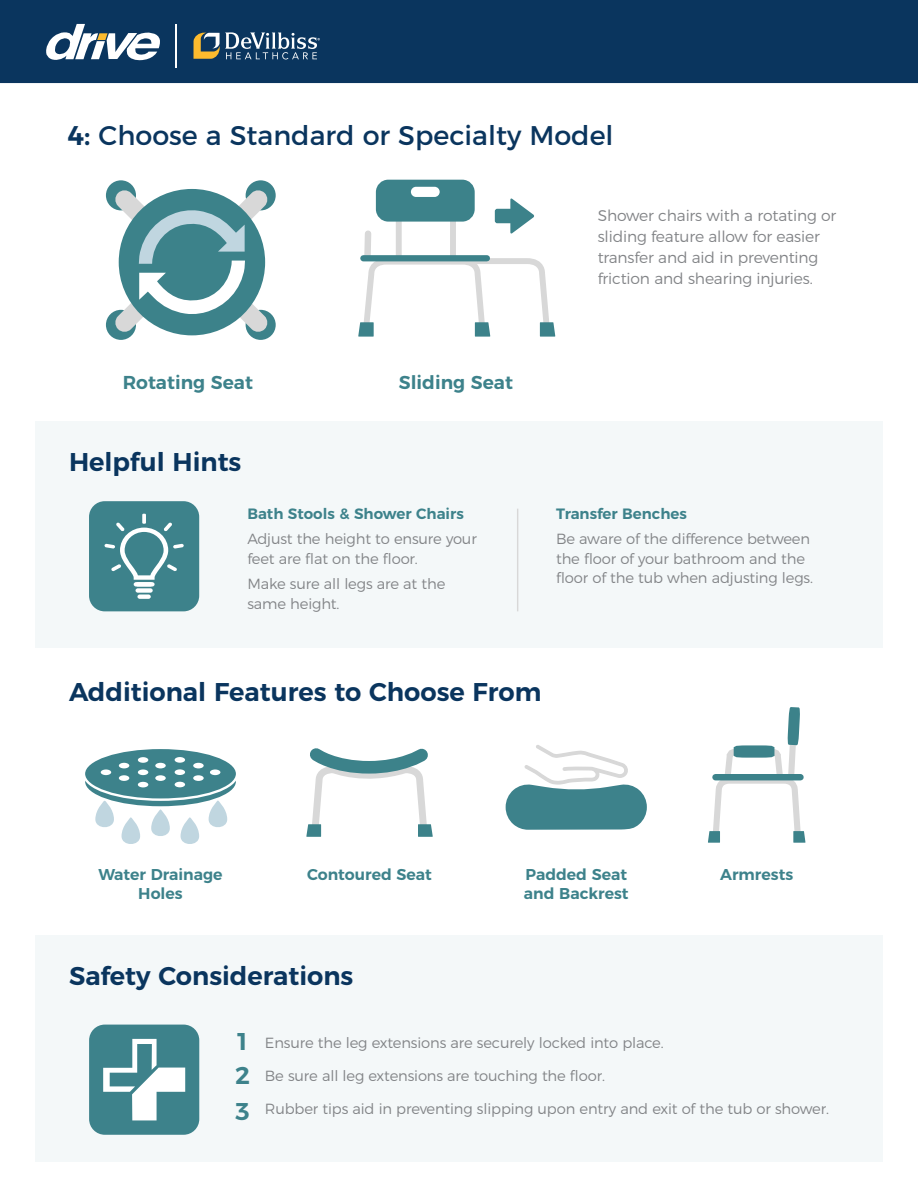
<style>
.page{position:relative;width:918px;height:1188px;background:#fff}
.page>*{position:absolute;margin:0;border:0;box-sizing:border-box;transform-origin:0 0}
.t1{font:27px "Montserrat";color:#0a355e}
.t2{font:600 25.65px "Montserrat";color:#0a355e}
.t3{font:600 24.3px "Montserrat";color:#3d828b}
.t4{font:600 18.75px "Montserrat";color:#3d828b}
.t5{font:600 15.75px/18.9px "Montserrat";color:#3d828b;text-align:center}
.t6{font:300 15.45px/21px "Montserrat";letter-spacing:-.01em;color:#828487}
.t7{font:600 15px "Montserrat";color:#3d828b}
.t8{font:300 14.7px/20px "Montserrat";letter-spacing:-.01em;color:#828487}
.s1{font-weight:600}
</style>
<div class="page">
<div style="left:35px;top:936px;width:848px;height:226px;background:#f4f8f9"></div>
<div style="left:35px;top:421px;width:848px;height:227px;background:#f4f8f9"></div>
<div style="left:89px;top:501px;width:110px;height:110px;background:#3d828b;border-radius:16px"></div>
<hr style="left:517px;top:509px;width:1px;height:102px;background:#d8d8d8">
<svg style="left:134px;top:582px;width:21px;height:5px"></svg>
<div style="left:136px;top:582px;width:17px;height:5px;background:#fff;border-radius:2px"></div>
<div style="left:136px;top:588px;width:17px;height:5px;background:#fff;border-radius:2px"></div>
<div style="left:137px;top:594px;width:14px;height:5px;background:#fff;border-radius:2px"></div>
<svg style="left:142px;top:514px;width:4px;height:10px"></svg>
<svg style="left:104px;top:522px;width:80px;height:58px"></svg>
<svg style="left:506px;top:745px;width:141px;height:85px"></svg>
<div style="left:89px;top:1025px;width:110px;height:110px;background:#3d828b;border-radius:16px"></div>
<svg style="left:103px;top:1039px;width:82px;height:81px"></svg>
<svg style="left:306px;top:748px;width:127px;height:89px"></svg>
<svg style="left:151px;top:809px;width:19px;height:27px"></svg>
<svg style="left:95px;top:800px;width:19px;height:27px"></svg>
<svg style="left:84px;top:756px;width:153px;height:51px"></svg>
<div style="left:83px;top:754px;width:155px;height:55px;border:2px solid #fff;border-radius:50%"></div>
<div style="left:84px;top:748px;width:153px;height:52px;background:#3d828b;border-radius:50%"></div>
<div style="left:83px;top:747px;width:155px;height:54px;border:2px solid #fff;border-radius:50%"></div>
<div style="left:101px;top:769px;width:10px;height:6px;background:#fff;border-radius:50%"></div>
<div style="left:119px;top:763px;width:10px;height:5px;background:#fff;border-radius:50%"></div>
<div style="left:119px;top:775px;width:10px;height:6px;background:#fff;border-radius:50%"></div>
<div style="left:138px;top:757px;width:10px;height:6px;background:#fff;border-radius:50%"></div>
<div style="left:138px;top:769px;width:10px;height:6px;background:#fff;border-radius:50%"></div>
<div style="left:138px;top:782px;width:10px;height:5px;background:#fff;border-radius:50%"></div>
<div style="left:155px;top:763px;width:11px;height:5px;background:#fff;border-radius:50%"></div>
<div style="left:155px;top:775px;width:11px;height:6px;background:#fff;border-radius:50%"></div>
<div style="left:175px;top:757px;width:10px;height:6px;background:#fff;border-radius:50%"></div>
<div style="left:175px;top:769px;width:10px;height:6px;background:#fff;border-radius:50%"></div>
<div style="left:175px;top:782px;width:10px;height:5px;background:#fff;border-radius:50%"></div>
<div style="left:210px;top:769px;width:10px;height:6px;background:#fff;border-radius:50%"></div>
<div style="left:193px;top:763px;width:11px;height:5px;background:#fff;border-radius:50%"></div>
<div style="left:193px;top:775px;width:11px;height:6px;background:#fff;border-radius:50%"></div>
<svg style="left:122px;top:817px;width:18px;height:27px"></svg>
<svg style="left:181px;top:817px;width:18px;height:27px"></svg>
<svg style="left:209px;top:800px;width:18px;height:27px"></svg>
<svg style="left:708px;top:707px;width:97px;height:136px"></svg>
<div style="left:0;top:0;width:918px;height:84px;background:#0a355e"></div>
<svg style="left:193px;top:32px;width:127px;height:27px;background:#546c7c"></svg>
<svg style="left:45px;top:24px;width:116px;height:37px"></svg>
<hr style="left:175px;top:24px;width:1px;height:44px;background:#fff">
<div style="left:246px;top:310px;width:30px;height:30px;background:#3c828a;border-radius:50%"></div>
<div style="left:106px;top:310px;width:30px;height:30px;background:#3c828a;border-radius:50%"></div>
<div style="left:246px;top:180px;width:30px;height:30px;background:#3c828a;border-radius:50%"></div>
<div style="left:106px;top:180px;width:30px;height:30px;background:#3c828a;border-radius:50%"></div>
<svg style="left:114px;top:189px;width:154px;height:144px"></svg>
<div style="left:379px;top:183px;width:93px;height:36px;background:#3c828a;border-radius:9px"></div>
<div style="left:376px;top:180px;width:99px;height:42px;border:6px solid #3c828a;border-radius:9px"></div>
<div style="left:411px;top:187px;width:29px;height:10px;background:#fff;border-radius:5px"></div>
<svg style="left:358px;top:198px;width:197px;height:139px"></svg>
<p class="t1" style="left:68px;top:114px;width:548px"><span class="s1">4:</span> Choose a Standard or Specialty Model</p>
<p class="t6" style="left:598px;top:203px;width:240px">Shower chairs with a rotating or sliding feature allow for easier transfer and aid in preventing friction and shearing injuries.</p>
<p class="t4" style="left:123px;top:367px;width:132px">Rotating Seat</p>
<p class="t2" style="left:69px;top:441px;width:174px">Helpful Hints</p>
<p class="t4" style="left:399px;top:367px;width:116px">Sliding Seat</p>
<p class="t7" style="left:247px;top:502px;width:218px">Bath Stools &amp; Shower Chairs</p>
<p class="t8" style="left:247px;top:527px;width:231px">Adjust the height to ensure your feet are flat on the floor.</p>
<p class="t8" style="left:247px;top:573px;width:199px">Make sure all legs are at the same height.</p>
<p class="t7" style="left:556px;top:502px;width:132px">Transfer Benches</p>
<p class="t8" style="left:556px;top:527px;width:258px">Be aware of the difference between the floor of your bathroom and the floor of the tub when adjusting legs.</p>
<p class="t2" style="left:69px;top:671px;width:474px">Additional Features to Choose From</p>
<p class="t5" style="left:98px;top:864px;width:126px">Water Drainage<br>Holes</p>
<p class="t5" style="left:524px;top:864px;width:106px;text-align:left">Padded Seat and Backrest</p>
<p class="t5" style="left:307px;top:864px;width:126px">Contoured Seat</p>
<p class="t5" style="left:720px;top:864px;width:74px">Armrests</p>
<p class="t2" style="left:69px;top:955px;width:286px">Safety Considerations</p>
<p class="t3" style="left:235px;top:1022px;width:16px">1</p>
<p class="t3" style="left:235px;top:1056px;width:16px">2</p>
<p class="t3" style="left:235px;top:1091px;width:16px">3</p>
<p class="t8" style="left:265px;top:1032px;width:400px">Ensure the leg extensions are securely locked into place.</p>
<p class="t8" style="left:265px;top:1065px;width:342px">Be sure all leg extensions are touching the floor.</p>
<p class="t8" style="left:265px;top:1098px;width:566px">Rubber tips aid in preventing slipping upon entry and exit of the tub or shower.</p>
</div>
